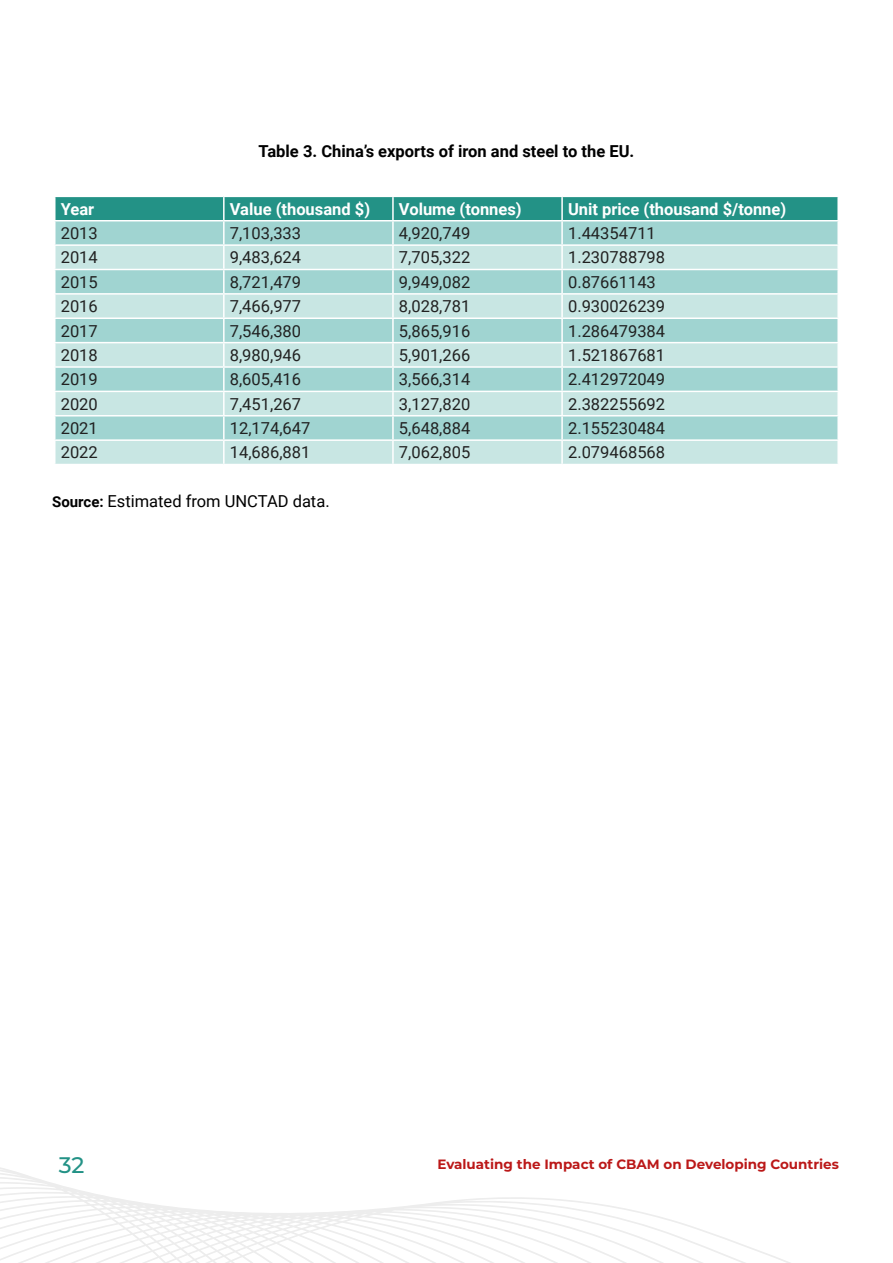
<style>
.page{position:relative;width:893px;height:1263px;background:#fff}
.page>*{position:absolute;margin:0;border:0;box-sizing:border-box;transform-origin:0 0}
.t1{font:500 22.5px "Montserrat";color:#239286}
.t2{font:16.5px "Roboto";color:#212121}
.t3{font:700 16.5px "Roboto";color:#fff}
.t4{font:700 16.5px "Roboto";color:#000}
.t5{font:16.5px "Roboto";color:#000}
.t6{font:700 13.5px "Montserrat";color:#bb1818}
.s1{font-weight:700;font-size:15px}
</style>
<div class="page">
<svg style="left:0;top:1167px;width:790px;height:96px"></svg>
<div style="left:56px;top:197px;width:781px;height:23px;background:#239286"></div>
<div style="left:56px;top:221px;width:781px;height:23px;background:#a0d4d1"></div>
<svg style="left:56px;top:246px;width:781px;height:218px;background:#b6dedb"></svg>
<hr style="left:223px;top:197px;width:2px;height:23px;background:#fff">
<hr style="left:392px;top:197px;width:2px;height:23px;background:#fff">
<hr style="left:561px;top:197px;width:2px;height:23px;background:#fff">
<hr style="left:223px;top:221px;width:2px;height:23px;background:#fff">
<hr style="left:392px;top:221px;width:2px;height:23px;background:#fff">
<hr style="left:561px;top:221px;width:2px;height:23px;background:#fff">
<hr style="left:223px;top:270px;width:2px;height:23px;background:#fff">
<hr style="left:392px;top:270px;width:2px;height:23px;background:#fff">
<hr style="left:561px;top:270px;width:2px;height:23px;background:#fff">
<hr style="left:223px;top:319px;width:2px;height:23px;background:#fff">
<hr style="left:392px;top:319px;width:2px;height:23px;background:#fff">
<hr style="left:561px;top:319px;width:2px;height:23px;background:#fff">
<hr style="left:223px;top:368px;width:2px;height:23px;background:#fff">
<hr style="left:392px;top:368px;width:2px;height:23px;background:#fff">
<hr style="left:561px;top:368px;width:2px;height:23px;background:#fff">
<hr style="left:223px;top:416px;width:2px;height:23px;background:#fff">
<hr style="left:392px;top:416px;width:2px;height:23px;background:#fff">
<hr style="left:561px;top:416px;width:2px;height:23px;background:#fff">
<hr style="left:54px;top:269px;width:170px;height:1px;background:#fff">
<hr style="left:223px;top:246px;width:2px;height:23px;background:#fff">
<hr style="left:224px;top:269px;width:169px;height:1px;background:#fff">
<hr style="left:392px;top:246px;width:2px;height:23px;background:#fff">
<hr style="left:393px;top:269px;width:169px;height:1px;background:#fff">
<hr style="left:561px;top:246px;width:2px;height:23px;background:#fff">
<hr style="left:562px;top:269px;width:277px;height:1px;background:#fff">
<hr style="left:54px;top:293px;width:170px;height:2px;background:#fff">
<hr style="left:54px;top:317px;width:170px;height:2px;background:#fff">
<hr style="left:224px;top:293px;width:169px;height:2px;background:#fff">
<hr style="left:223px;top:295px;width:2px;height:22px;background:#fff">
<hr style="left:224px;top:317px;width:169px;height:2px;background:#fff">
<hr style="left:393px;top:293px;width:169px;height:2px;background:#fff">
<hr style="left:392px;top:295px;width:2px;height:22px;background:#fff">
<hr style="left:393px;top:317px;width:169px;height:2px;background:#fff">
<hr style="left:562px;top:293px;width:277px;height:2px;background:#fff">
<hr style="left:561px;top:295px;width:2px;height:22px;background:#fff">
<hr style="left:562px;top:317px;width:277px;height:2px;background:#fff">
<hr style="left:54px;top:342px;width:170px;height:1px;background:#fff">
<hr style="left:54px;top:366px;width:170px;height:2px;background:#fff">
<hr style="left:224px;top:342px;width:169px;height:1px;background:#fff">
<hr style="left:223px;top:343px;width:2px;height:23px;background:#fff">
<hr style="left:224px;top:366px;width:169px;height:2px;background:#fff">
<hr style="left:393px;top:342px;width:169px;height:1px;background:#fff">
<hr style="left:392px;top:343px;width:2px;height:23px;background:#fff">
<hr style="left:393px;top:366px;width:169px;height:2px;background:#fff">
<hr style="left:562px;top:342px;width:277px;height:1px;background:#fff">
<hr style="left:561px;top:343px;width:2px;height:23px;background:#fff">
<hr style="left:562px;top:366px;width:277px;height:2px;background:#fff">
<hr style="left:54px;top:391px;width:170px;height:1px;background:#fff">
<hr style="left:54px;top:415px;width:170px;height:1px;background:#fff">
<hr style="left:224px;top:391px;width:169px;height:1px;background:#fff">
<hr style="left:223px;top:392px;width:2px;height:23px;background:#fff">
<hr style="left:224px;top:415px;width:169px;height:1px;background:#fff">
<hr style="left:393px;top:391px;width:169px;height:1px;background:#fff">
<hr style="left:392px;top:392px;width:2px;height:23px;background:#fff">
<hr style="left:393px;top:415px;width:169px;height:1px;background:#fff">
<hr style="left:562px;top:391px;width:277px;height:1px;background:#fff">
<hr style="left:561px;top:392px;width:2px;height:23px;background:#fff">
<hr style="left:562px;top:415px;width:277px;height:1px;background:#fff">
<hr style="left:54px;top:439px;width:170px;height:2px;background:#fff">
<hr style="left:224px;top:439px;width:169px;height:2px;background:#fff">
<hr style="left:223px;top:441px;width:2px;height:23px;background:#fff">
<hr style="left:393px;top:439px;width:169px;height:2px;background:#fff">
<hr style="left:392px;top:441px;width:2px;height:23px;background:#fff">
<hr style="left:562px;top:439px;width:277px;height:2px;background:#fff">
<hr style="left:561px;top:441px;width:2px;height:23px;background:#fff">
<p class="t4" style="left:259px;top:139px;width:377px">Table 3. China’s exports of iron and steel to the EU.</p>
<p class="t3" style="left:61px;top:197px;width:35px">Year</p>
<p class="t3" style="left:230px;top:197px;width:142px">Value (thousand $)</p>
<p class="t3" style="left:399px;top:197px;width:124px">Volume (tonnes)</p>
<p class="t3" style="left:568px;top:197px;width:220px">Unit price (thousand $/tonne)</p>
<p class="t2" style="left:61px;top:222px;width:39px">2013</p>
<p class="t2" style="left:230px;top:222px;width:73px">7,103,333</p>
<p class="t2" style="left:399px;top:222px;width:73px">4,920,749</p>
<p class="t2" style="left:568px;top:222px;width:89px">1.44354711</p>
<p class="t2" style="left:61px;top:246px;width:39px">2014</p>
<p class="t2" style="left:230px;top:246px;width:73px">9,483,624</p>
<p class="t2" style="left:399px;top:246px;width:73px">7,705,322</p>
<p class="t2" style="left:568px;top:246px;width:99px">1.230788798</p>
<p class="t2" style="left:61px;top:270px;width:39px">2015</p>
<p class="t2" style="left:230px;top:270px;width:73px">8,721,479</p>
<p class="t2" style="left:399px;top:270px;width:73px">9,949,082</p>
<p class="t2" style="left:568px;top:270px;width:89px">0.87661143</p>
<p class="t2" style="left:61px;top:295px;width:39px">2016</p>
<p class="t2" style="left:230px;top:295px;width:73px">7,466,977</p>
<p class="t2" style="left:399px;top:295px;width:73px">8,028,781</p>
<p class="t2" style="left:568px;top:295px;width:99px">0.930026239</p>
<p class="t2" style="left:61px;top:319px;width:39px">2017</p>
<p class="t2" style="left:230px;top:319px;width:73px">7,546,380</p>
<p class="t2" style="left:399px;top:319px;width:73px">5,865,916</p>
<p class="t2" style="left:568px;top:319px;width:99px">1.286479384</p>
<p class="t2" style="left:61px;top:344px;width:39px">2018</p>
<p class="t2" style="left:230px;top:344px;width:73px">8,980,946</p>
<p class="t2" style="left:399px;top:344px;width:73px">5,901,266</p>
<p class="t2" style="left:568px;top:344px;width:99px">1.521867681</p>
<p class="t2" style="left:61px;top:368px;width:39px">2019</p>
<p class="t2" style="left:230px;top:368px;width:73px">8,605,416</p>
<p class="t2" style="left:399px;top:368px;width:73px">3,566,314</p>
<p class="t2" style="left:568px;top:368px;width:99px">2.412972049</p>
<p class="t2" style="left:61px;top:392px;width:39px">2020</p>
<p class="t2" style="left:230px;top:392px;width:73px">7,451,267</p>
<p class="t2" style="left:399px;top:392px;width:73px">3,127,820</p>
<p class="t2" style="left:568px;top:392px;width:99px">2.382255692</p>
<p class="t2" style="left:61px;top:417px;width:39px">2021</p>
<p class="t2" style="left:230px;top:417px;width:82px">12,174,647</p>
<p class="t2" style="left:399px;top:417px;width:73px">5,648,884</p>
<p class="t2" style="left:568px;top:417px;width:99px">2.155230484</p>
<p class="t2" style="left:61px;top:441px;width:39px">2022</p>
<p class="t2" style="left:230px;top:441px;width:82px">14,686,881</p>
<p class="t2" style="left:399px;top:441px;width:73px">7,062,805</p>
<p class="t2" style="left:568px;top:441px;width:99px">2.079468568</p>
<p class="t5" style="left:52px;top:489px;width:279px"><span class="s1">Source:</span> Estimated from UNCTAD data.</p>
<h1 class="t1" style="left:59px;top:1149px;width:27px">32</h1>
<p class="t6" style="left:437px;top:1155px;width:403px">Evaluating the Impact of CBAM on Developing Countries</p>
</div>
